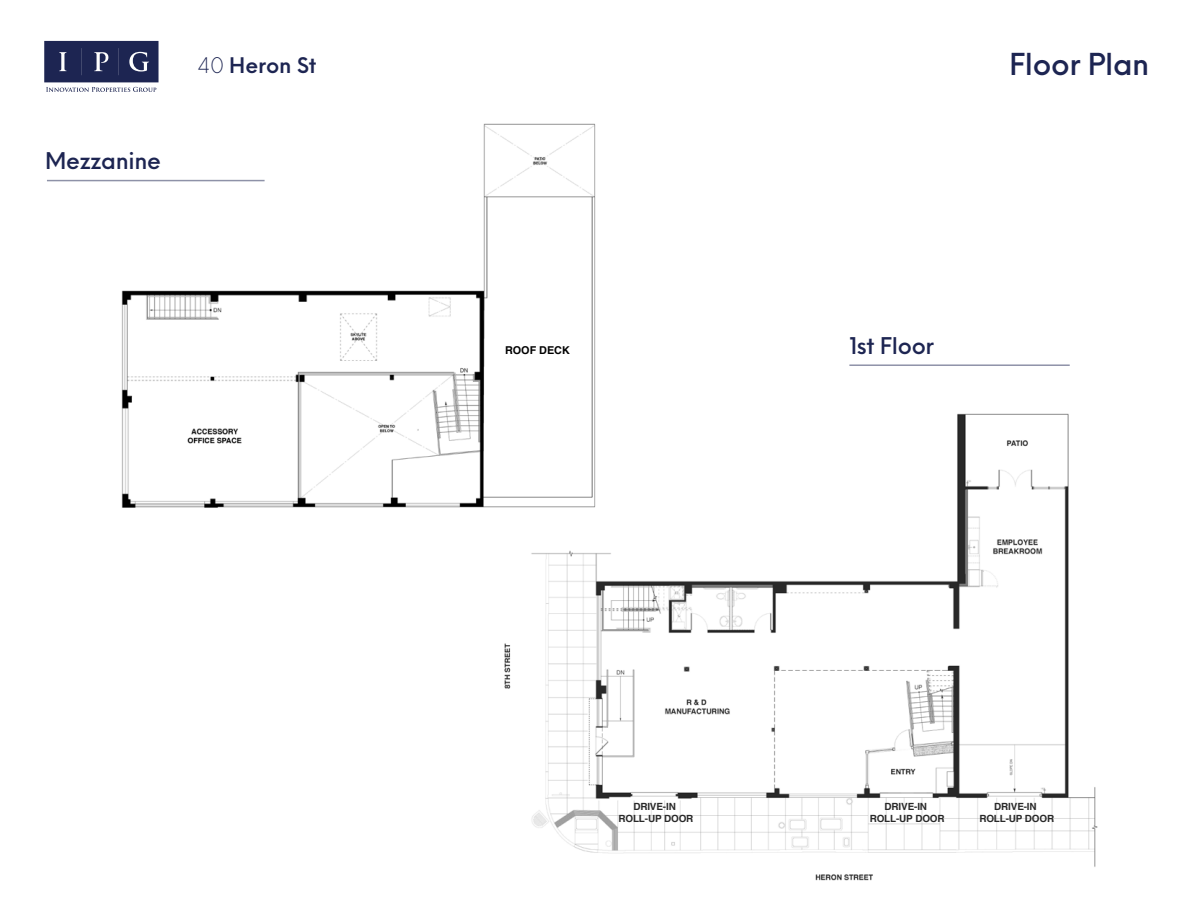
<style>
.page{position:relative;width:1188px;height:918px;background:#fff}
.page>*{position:absolute;margin:0;border:0;box-sizing:border-box;transform-origin:0 0}
.t1{font:500 29.55px "Neue Einstellung";letter-spacing:-.015em;color:#1d2552}
.t2{font:500 22.5px "Neue Einstellung";letter-spacing:-.015em;color:#1d2552}
.t3{font:600 21px "Neue Einstellung";letter-spacing:-.005em;color:#1d2552}
.t4{font:700 10.8px "Helvetica";color:#000}
.t5{font:700 9.9px/11.9px "Helvetica";letter-spacing:-.015em;color:#292929;text-align:center}
.s1{font-weight:300}
</style>
<div class="page">
<img style="left:121px;top:123px;width:475px;height:385px">
<img style="left:491px;top:397px;width:607px;height:484px">
<div style="left:24px;top:129px;width:420px;height:92px;background:#fff"></div>
<svg style="left:44px;top:41px;width:115px;height:51px;background:#4e5477"></svg>
<hr style="left:849px;top:364px;width:221px;height:2px;background:#1d2552">
<hr style="left:47px;top:180px;width:218px;height:1px;background:#1d2552">
<h2 class="t2" style="left:45px;top:141px;width:118px">Mezzanine</h2>
<h3 class="t3" style="left:198px;top:46px;width:120px"><span class="s1">40</span> Heron St</h3>
<p class="t4" style="left:505px;top:343px;width:66px">ROOF DECK</p>
<h1 class="t1" style="left:1009px;top:37px;width:142px">Floor Plan</h1>
<h2 class="t2" style="left:849px;top:325px;width:86px">1st Floor</h2>
<p class="t5" style="left:618px;top:802px;width:76px">DRIVE-IN<br>ROLL-UP DOOR</p>
<p class="t5" style="left:979px;top:802px;width:76px">DRIVE-IN<br>ROLL-UP DOOR</p>
<p class="t5" style="left:870px;top:802px;width:76px">DRIVE-IN<br>ROLL-UP DOOR</p>
</div>
